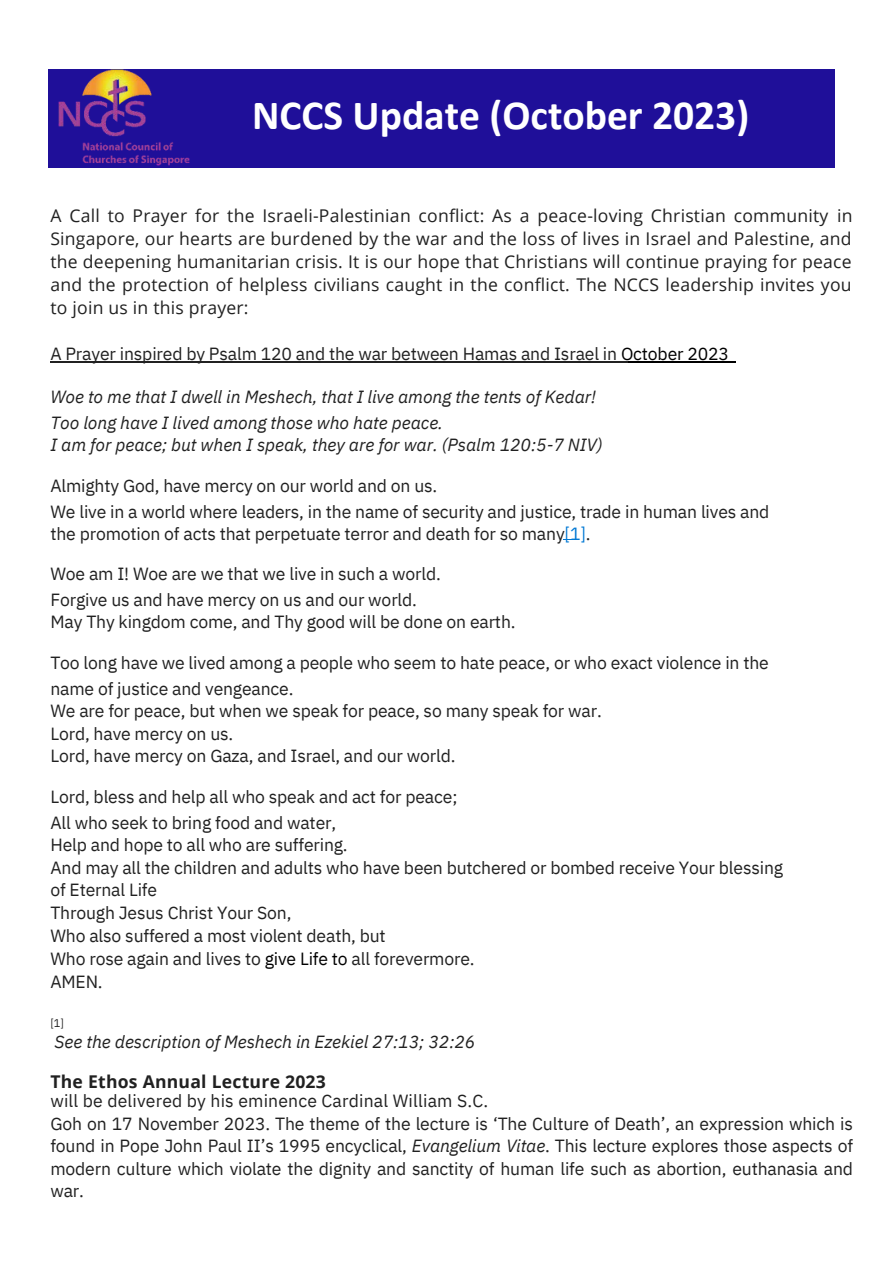
<style>
.page{position:relative;width:893px;height:1264px;background:#fff}
.page>*{position:absolute;margin:0;border:0;box-sizing:border-box;transform-origin:0 0}
.t1{font:700 41.55px "Calibri";color:#fff}
.t2{font:17.55px/22.5px "IBM Plex Sans";letter-spacing:-.01em;color:#212121;text-align:justify}
.t3{font:17.55px/23.1px "Open Sans";letter-spacing:.015em;color:#212121;text-align:justify}
.t4{font:italic 17.55px "IBM Plex Sans";letter-spacing:-.005em;color:#212121}
.t5{font:17.55px "IBM Plex Sans";letter-spacing:.01em;color:#212121}
.t6{font:700 17.55px "Open Sans";letter-spacing:.015em;color:#212121}
.t7{font:11.1px "IBM Plex Sans";color:#212121}
.s1{color:#000}
.s2{color:#0078d4}
.s3{font-style:italic}
</style>
<div class="page">
<svg style="left:563px;top:539px;width:12px;height:1px"></svg>
<div style="left:48px;top:69px;width:168px;height:98px;background:#1f0f99"></div>
<div style="left:216px;top:69px;width:618px;height:98px;background:#1f0f99"></div>
<hr style="left:50px;top:361px;width:578px;height:1px;background:#212121">
<hr style="left:628px;top:361px;width:107px;height:1px;background:#000">
<img style="left:58px;top:69px;width:132px;height:97px">
<p class="t1" style="left:252px;top:98px;width:498px">NCCS Update (October 2023)</p>
<p class="t3" style="left:50px;top:204px;width:803px">A Call to Prayer for the Israeli-Palestinian conflict: As a peace-loving Christian community in Singapore, our hearts are burdened by the war and the loss of lives in Israel and Palestine, and the deepening humanitarian crisis. It is our hope that Christians will continue praying for peace and the protection of helpless civilians caught in the conflict. The NCCS leadership invites you to join us in this prayer:</p>
<p class="t2" style="left:50px;top:342px;width:680px">A Prayer inspired by Psalm 120 and the war between Hamas and Israel in <span class="s1">October 2023</span></p>
<p class="t4" style="left:50px;top:385px;width:547px">Woe to me that I dwell in Meshech, that I live among the tents of Kedar!</p>
<p class="t4" style="left:50px;top:411px;width:394px">Too long have I lived among those who hate peace.</p>
<p class="t4" style="left:50px;top:433px;width:553px">I am for peace; but when I speak, they are for war. (Psalm 120:5-7 NIV)</p>
<p class="t2" style="left:50px;top:474px;width:388px">Almighty God, have mercy on our world and on us.</p>
<p class="t2" style="left:50px;top:500px;width:720px">We live in a world where leaders, in the name of security and justice, trade in human lives and</p>
<p class="t2" style="left:50px;top:522px;width:541px">the promotion of acts that perpetuate terror and death for so many<span class="s2">[1]</span>.</p>
<p class="t2" style="left:50px;top:562px;width:392px">Woe am I! Woe are we that we live in such a world.</p>
<p class="t2" style="left:50px;top:588px;width:368px">Forgive us and have mercy on us and our world.</p>
<p class="t2" style="left:50px;top:610px;width:466px">May Thy kingdom come, and Thy good will be done on earth.</p>
<p class="t2" style="left:50px;top:651px;width:720px">Too long have we lived among a people who seem to hate peace, or who exact violence in the</p>
<p class="t2" style="left:50px;top:677px;width:244px">name of justice and vengeance.</p>
<p class="t2" style="left:50px;top:699px;width:553px">We are for peace, but when we speak for peace, so many speak for war.</p>
<p class="t2" style="left:50px;top:722px;width:184px">Lord, have mercy on us.</p>
<p class="t2" style="left:50px;top:744px;width:406px">Lord, have mercy on Gaza, and Israel, and our world.</p>
<p class="t2" style="left:50px;top:785px;width:408px">Lord, bless and help all who speak and act for peace;</p>
<p class="t2" style="left:50px;top:811px;width:287px">All who seek to bring food and water,</p>
<p class="t2" style="left:50px;top:833px;width:299px">Help and hope to all who are suffering.</p>
<p class="t2" style="left:50px;top:856px;width:734px">And may all the children and adults who have been butchered or bombed receive Your blessing</p>
<p class="t2" style="left:50px;top:878px;width:108px">of Eternal Life</p>
<p class="t2" style="left:50px;top:901px;width:242px">Through Jesus Christ Your Son,</p>
<p class="t2" style="left:50px;top:923px;width:337px">Who also suffered a most violent death, but</p>
<p class="t2" style="left:50px;top:946px;width:426px">Who rose again and lives to <span class="s1">give Life to</span> all forevermore.</p>
<p class="t2" style="left:50px;top:969px;width:54px">AMEN.</p>
<p class="t7" style="left:50px;top:1015px;width:15px">[1]</p>
<p class="t4" style="left:54px;top:1029px;width:422px">See the description of Meshech in Ezekiel 27:13; 32:26</p>
<p class="t6" style="left:50px;top:1068px;width:277px">The Ethos Annual Lecture 2023</p>
<p class="t5" style="left:50px;top:1089px;width:439px">will be delivered by his eminence Cardinal William S.C.</p>
<p class="t2" style="left:50px;top:1112px;width:804px">Goh on 17 November 2023. The theme of the lecture is ‘The Culture of Death’, an expression which is found in Pope John Paul II’s 1995 encyclical, <span class="s3">Evangelium Vitae</span>. This lecture explores those aspects of modern culture which violate the dignity and sanctity of human life such as abortion, euthanasia and war.</p>
</div>
